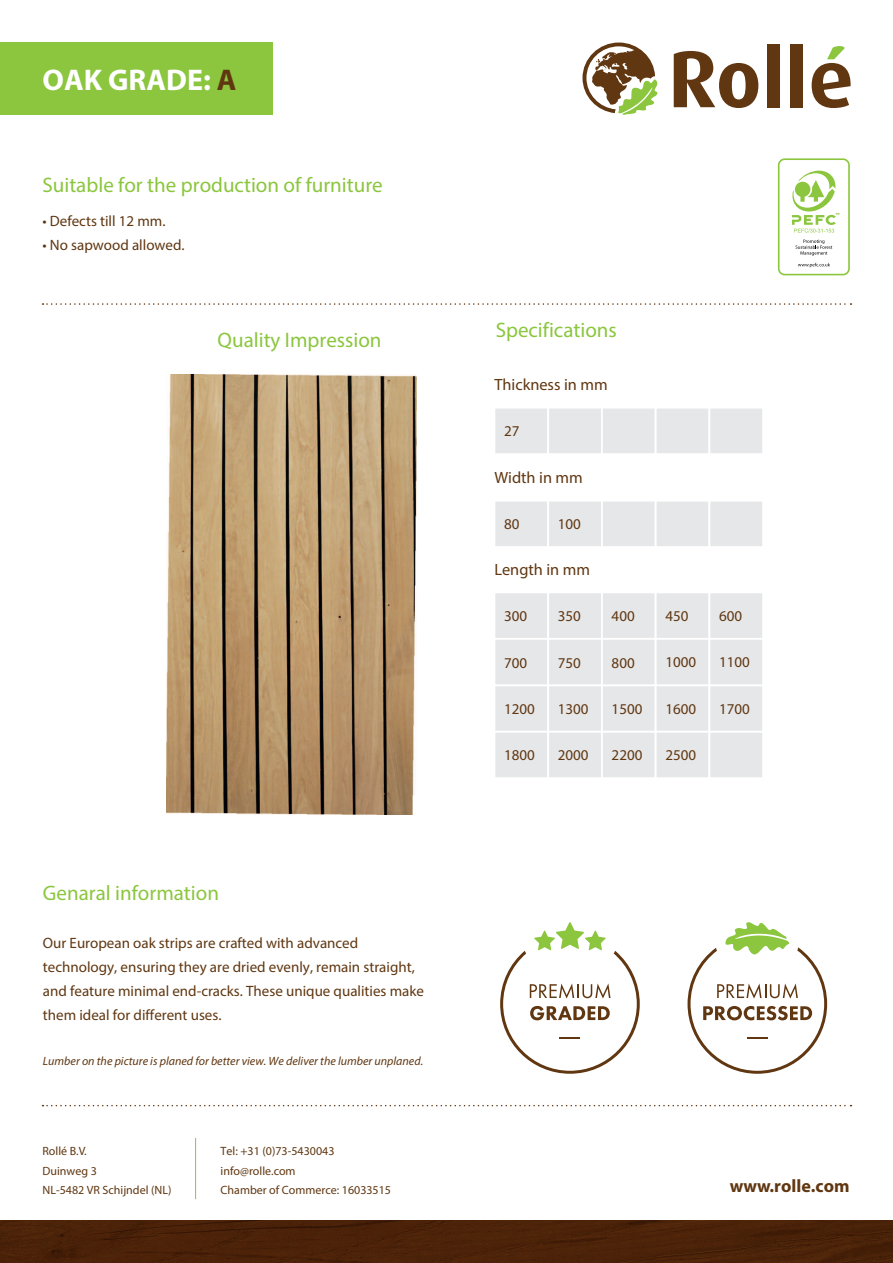
<style>
.page{position:relative;width:893px;height:1263px;background:#fff}
.page>*{position:absolute;margin:0;border:0;box-sizing:border-box;transform-origin:0 0}
.t1{font:700 30px "Myriad Pro";color:#fff}
.t2{font:21px "Myriad Pro";color:#8bc63e}
.t3{font:700 18px "Myriad Pro";color:#603711}
.t4{font:16.35px "Myriad Pro";color:#603711}
.t5{font:15px/24px "Myriad Pro";color:#603711}
.t6{font:12px/19.5px "Myriad Pro";color:#603711}
.t7{font:italic 12px "Myriad Pro";color:#603711}
.s1{color:#603711}
</style>
<div class="page">
<div style="left:0;top:1220px;width:893px;height:43px;background:#4b2209"></div>
<svg style="left:674px;top:51px;width:84px;height:57px"></svg>
<div style="left:767px;top:44px;width:13px;height:63px;background:#603711"></div>
<div style="left:790px;top:44px;width:13px;height:63px;background:#603711"></div>
<svg style="left:812px;top:46px;width:39px;height:62px"></svg>
<svg style="left:582px;top:43px;width:76px;height:72px"></svg>
<div style="left:0;top:43px;width:272px;height:72px;background:#8bc63e"></div>
<svg style="left:43px;top:303px;width:808px;height:2px"></svg>
<svg style="left:687px;top:922px;width:140px;height:152px"></svg>
<svg style="left:500px;top:922px;width:140px;height:152px"></svg>
<div style="left:494px;top:408px;width:54px;height:46px;background:#e6e7e9"></div>
<div style="left:493px;top:407px;width:56px;height:48px;border:2px solid #fff"></div>
<div style="left:494px;top:501px;width:54px;height:46px;background:#e6e7e9"></div>
<div style="left:493px;top:500px;width:56px;height:48px;border:2px solid #fff"></div>
<div style="left:547px;top:407px;width:56px;height:48px;background:#e6e7e9;border:2px solid #fff"></div>
<div style="left:548px;top:501px;width:54px;height:46px;background:#e6e7e9"></div>
<div style="left:547px;top:500px;width:56px;height:48px;border:2px solid #fff"></div>
<div style="left:601px;top:407px;width:55px;height:48px;background:#e6e7e9;border:2px solid #fff"></div>
<div style="left:601px;top:500px;width:55px;height:48px;background:#e6e7e9;border:2px solid #fff"></div>
<div style="left:655px;top:407px;width:55px;height:48px;background:#e6e7e9;border:2px solid #fff"></div>
<div style="left:655px;top:500px;width:55px;height:48px;background:#e6e7e9;border:2px solid #fff"></div>
<div style="left:708px;top:407px;width:56px;height:48px;background:#e6e7e9;border:2px solid #fff"></div>
<div style="left:708px;top:500px;width:56px;height:48px;background:#e6e7e9;border:2px solid #fff"></div>
<img style="left:167px;top:374px;width:250px;height:441px">
<svg style="left:43px;top:1105px;width:808px;height:1px"></svg>
<div style="left:778px;top:158px;width:72px;height:117px;border:2px solid #8bc63e;border-radius:6px"></div>
<svg style="left:792px;top:171px;width:47px;height:62px"></svg>
<svg style="left:795px;top:240px;width:37px;height:16px"></svg>
<svg style="left:798px;top:263px;width:32px;height:4px"></svg>
<hr style="left:195px;top:1138px;width:1px;height:61px;background:#8bc63e">
<div style="left:494px;top:592px;width:54px;height:47px;background:#e6e7e9"></div>
<div style="left:493px;top:591px;width:56px;height:49px;border:2px solid #fff"></div>
<div style="left:494px;top:685px;width:54px;height:47px;background:#e6e7e9"></div>
<div style="left:493px;top:684px;width:56px;height:49px;border:2px solid #fff"></div>
<div style="left:494px;top:639px;width:54px;height:46px;background:#e6e7e9"></div>
<div style="left:493px;top:638px;width:56px;height:48px;border:2px solid #fff"></div>
<div style="left:494px;top:732px;width:54px;height:46px;background:#e6e7e9"></div>
<div style="left:493px;top:731px;width:56px;height:48px;border:2px solid #fff"></div>
<div style="left:548px;top:592px;width:54px;height:47px;background:#e6e7e9"></div>
<div style="left:547px;top:591px;width:56px;height:49px;border:2px solid #fff"></div>
<div style="left:548px;top:685px;width:54px;height:47px;background:#e6e7e9"></div>
<div style="left:547px;top:684px;width:56px;height:49px;border:2px solid #fff"></div>
<div style="left:548px;top:639px;width:54px;height:46px;background:#e6e7e9"></div>
<div style="left:547px;top:638px;width:56px;height:48px;border:2px solid #fff"></div>
<div style="left:548px;top:732px;width:54px;height:46px;background:#e6e7e9"></div>
<div style="left:547px;top:731px;width:56px;height:48px;border:2px solid #fff"></div>
<div style="left:602px;top:592px;width:54px;height:47px;background:#e6e7e9"></div>
<div style="left:601px;top:591px;width:55px;height:49px;border:2px solid #fff"></div>
<div style="left:602px;top:685px;width:54px;height:47px;background:#e6e7e9"></div>
<div style="left:601px;top:684px;width:55px;height:49px;border:2px solid #fff"></div>
<div style="left:602px;top:639px;width:54px;height:46px;background:#e6e7e9"></div>
<div style="left:601px;top:638px;width:55px;height:48px;border:2px solid #fff"></div>
<div style="left:602px;top:732px;width:54px;height:46px;background:#e6e7e9"></div>
<div style="left:601px;top:731px;width:55px;height:48px;border:2px solid #fff"></div>
<div style="left:656px;top:592px;width:53px;height:47px;background:#e6e7e9"></div>
<div style="left:655px;top:591px;width:55px;height:49px;border:2px solid #fff"></div>
<div style="left:656px;top:685px;width:53px;height:47px;background:#e6e7e9"></div>
<div style="left:655px;top:684px;width:55px;height:49px;border:2px solid #fff"></div>
<div style="left:656px;top:639px;width:53px;height:46px;background:#e6e7e9"></div>
<div style="left:655px;top:638px;width:55px;height:48px;border:2px solid #fff"></div>
<div style="left:656px;top:732px;width:53px;height:46px;background:#e6e7e9"></div>
<div style="left:655px;top:731px;width:55px;height:48px;border:2px solid #fff"></div>
<div style="left:709px;top:592px;width:54px;height:47px;background:#e6e7e9"></div>
<div style="left:708px;top:591px;width:56px;height:49px;border:2px solid #fff"></div>
<div style="left:709px;top:685px;width:54px;height:47px;background:#e6e7e9"></div>
<div style="left:708px;top:684px;width:56px;height:49px;border:2px solid #fff"></div>
<div style="left:709px;top:639px;width:54px;height:46px;background:#e6e7e9"></div>
<div style="left:708px;top:638px;width:56px;height:48px;border:2px solid #fff"></div>
<div style="left:709px;top:732px;width:54px;height:46px;background:#e6e7e9"></div>
<div style="left:708px;top:731px;width:56px;height:48px;border:2px solid #fff"></div>
<h1 class="t1" style="left:43px;top:60px;width:196px">OAK GRADE: <span class="s1">A</span></h1>
<h2 class="t2" style="left:43px;top:172px;width:342px">Suitable for the production of furniture</h2>
<p class="t5" style="left:43px;top:209px;width:125px">• Defects till 12 mm.</p>
<p class="t5" style="left:43px;top:232px;width:144px">• No sapwood allowed.</p>
<h2 class="t2" style="left:218px;top:327px;width:165px">Quality Impression</h2>
<h2 class="t2" style="left:43px;top:880px;width:178px">Genaral information</h2>
<p class="t5" style="left:43px;top:930px;width:383px">Our European oak strips are crafted with advanced technology, ensuring they are dried evenly, remain straight, and feature minimal end-cracks. These unique qualities make them ideal for different uses.</p>
<p class="t7" style="left:43px;top:1053px;width:382px">Lumber on the picture is planed for better view. We deliver the lumber unplaned.</p>
<p class="t6" style="left:43px;top:1141px;width:130px">Rollé B.V.<br>Duinweg 3<br>NL-5482 VR Schijndel (NL)</p>
<p class="t6" style="left:221px;top:1141px;width:172px">Tel: +31 (0)73-5430043 info@rolle.com<br>Chamber of Commerce: 16033515</p>
<h2 class="t2" style="left:496px;top:317px;width:123px">Specifications</h2>
<p class="t4" style="left:494px;top:375px;width:115px">Thickness in mm</p>
<p class="t5" style="left:504px;top:419px;width:17px">27</p>
<p class="t4" style="left:494px;top:468px;width:90px">Width in mm</p>
<p class="t5" style="left:504px;top:512px;width:17px">80</p>
<p class="t5" style="left:558px;top:512px;width:25px">100</p>
<p class="t4" style="left:494px;top:560px;width:97px">Length in mm</p>
<p class="t5" style="left:504px;top:604px;width:25px">300</p>
<p class="t5" style="left:558px;top:604px;width:25px">350</p>
<p class="t5" style="left:612px;top:604px;width:25px">400</p>
<p class="t5" style="left:665px;top:604px;width:25px">450</p>
<p class="t5" style="left:719px;top:604px;width:25px">600</p>
<p class="t5" style="left:504px;top:650px;width:25px">700</p>
<p class="t5" style="left:558px;top:650px;width:25px">750</p>
<p class="t5" style="left:612px;top:650px;width:25px">800</p>
<p class="t5" style="left:665px;top:650px;width:32px">1000</p>
<p class="t5" style="left:719px;top:650px;width:32px">1100</p>
<p class="t5" style="left:504px;top:697px;width:32px">1200</p>
<p class="t5" style="left:558px;top:697px;width:32px">1300</p>
<p class="t5" style="left:612px;top:697px;width:32px">1500</p>
<p class="t5" style="left:665px;top:697px;width:32px">1600</p>
<p class="t5" style="left:719px;top:697px;width:32px">1700</p>
<p class="t5" style="left:504px;top:743px;width:32px">1800</p>
<p class="t5" style="left:558px;top:743px;width:32px">2000</p>
<p class="t5" style="left:612px;top:743px;width:32px">2200</p>
<p class="t5" style="left:665px;top:743px;width:32px">2500</p>
<p class="t3" style="left:730px;top:1174px;width:121px">www.rolle.com</p>
</div>
